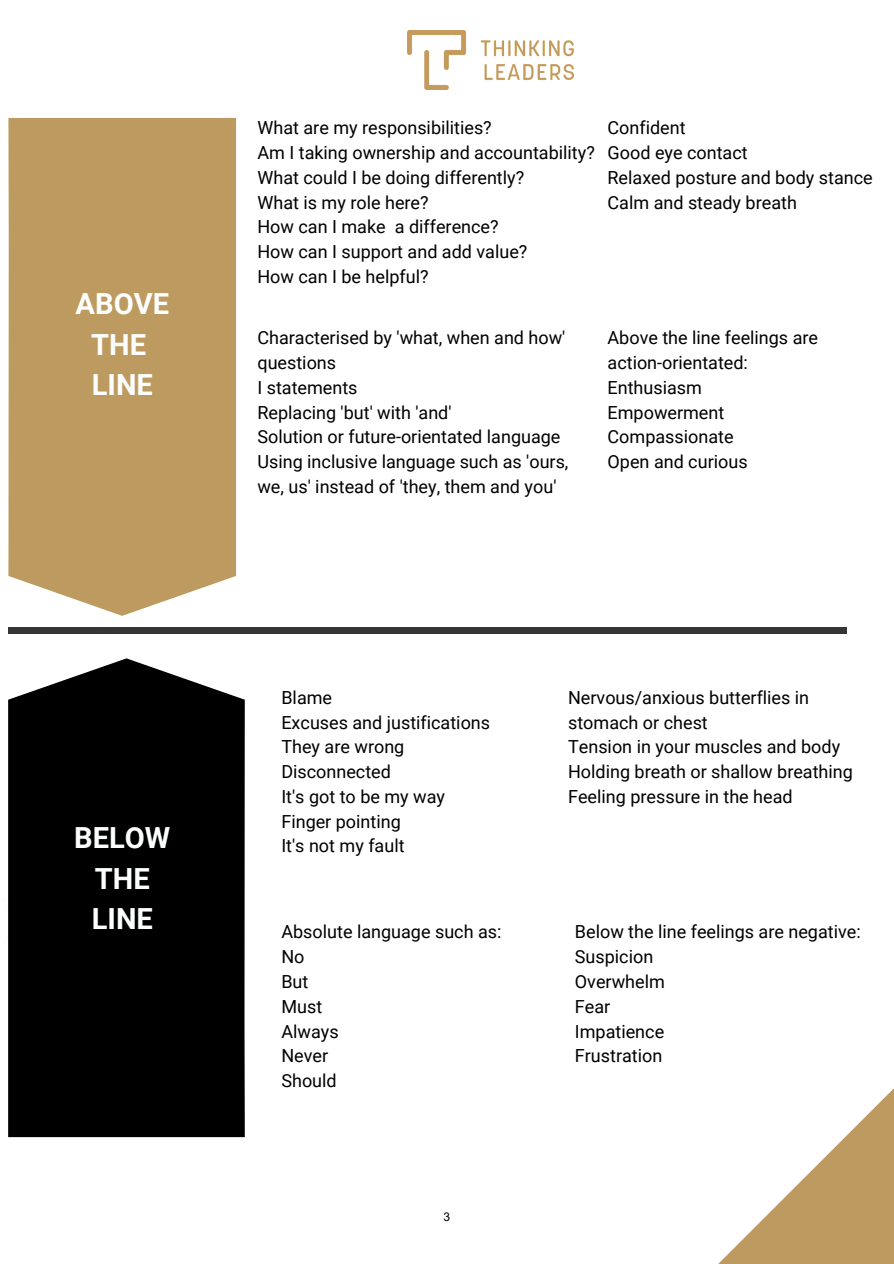
<style>
.page{position:relative;width:894px;height:1264px;background:#fff}
.page>*{position:absolute;margin:0;border:0;box-sizing:border-box;transform-origin:0 0}
.t1{font:700 29.1px/40.2px "Roboto";color:#fcfefe;text-align:center}
.t2{font:18px/24.8px "Roboto";color:#000}
.t3{font:12px "Arial";color:#000}
</style>
<div class="page">
<div style="left:8px;top:658px;width:237px;height:479px;background:#000"></div>
<div style="left:8px;top:118px;width:228px;height:498px;background:#bd9b60"></div>
<div style="left:8px;top:627px;width:837px;height:6px;background:#353535"></div>
<svg style="left:719px;top:1089px;width:174px;height:174px"></svg>
<img style="left:407px;top:30px;width:166px;height:59px">
<p class="t1" style="left:76px;top:284px;width:95px">ABOVE<br>THE</p>
<p class="t1" style="left:92px;top:364px;width:63px">LINE</p>
<p class="t1" style="left:74px;top:818px;width:98px">BELOW</p>
<p class="t1" style="left:95px;top:858px;width:56px">THE</p>
<p class="t1" style="left:92px;top:898px;width:63px">LINE</p>
<p class="t2" style="left:257px;top:116px;width:236px">What are my responsibilities?</p>
<p class="t2" style="left:257px;top:140px;width:339px">Am I taking ownership and accountability?</p>
<p class="t2" style="left:257px;top:165px;width:268px">What could I be doing differently?</p>
<p class="t2" style="left:257px;top:190px;width:173px">What is my role here?</p>
<p class="t2" style="left:257px;top:215px;width:243px">How can I make a difference?</p>
<p class="t2" style="left:257px;top:239px;width:271px">How can I support and add value?</p>
<p class="t2" style="left:257px;top:264px;width:173px">How can I be helpful?</p>
<p class="t2" style="left:607px;top:116px;width:79px">Confident</p>
<p class="t2" style="left:607px;top:140px;width:141px">Good eye contact</p>
<p class="t2" style="left:607px;top:165px;width:266px">Relaxed posture and body stance</p>
<p class="t2" style="left:607px;top:190px;width:191px">Calm and steady breath</p>
<p class="t2" style="left:257px;top:326px;width:309px">Characterised by 'what, when and how' questions</p>
<p class="t2" style="left:257px;top:375px;width:102px">I statements</p>
<p class="t2" style="left:257px;top:400px;width:195px">Replacing 'but' with 'and'</p>
<p class="t2" style="left:257px;top:425px;width:304px">Solution or future-orientated language</p>
<p class="t2" style="left:257px;top:449px;width:312px">Using inclusive language such as 'ours, we, us' instead of 'they, them and you'</p>
<p class="t2" style="left:607px;top:326px;width:212px">Above the line feelings are action-orientated:</p>
<p class="t2" style="left:607px;top:375px;width:96px">Enthusiasm</p>
<p class="t2" style="left:607px;top:400px;width:118px">Empowerment</p>
<p class="t2" style="left:607px;top:425px;width:127px">Compassionate</p>
<p class="t2" style="left:607px;top:449px;width:141px">Open and curious</p>
<p class="t2" style="left:281px;top:685px;width:52px">Blame</p>
<p class="t2" style="left:281px;top:710px;width:210px">Excuses and justifications</p>
<p class="t2" style="left:281px;top:734px;width:124px">They are wrong</p>
<p class="t2" style="left:281px;top:759px;width:111px">Disconnected</p>
<p class="t2" style="left:281px;top:784px;width:165px">It's got to be my way</p>
<p class="t2" style="left:281px;top:809px;width:121px">Finger pointing</p>
<p class="t2" style="left:281px;top:833px;width:125px">It's not my fault</p>
<p class="t2" style="left:281px;top:919px;width:221px">Absolute language such as:</p>
<p class="t2" style="left:281px;top:944px;width:25px">No</p>
<p class="t2" style="left:281px;top:969px;width:29px">But</p>
<p class="t2" style="left:281px;top:994px;width:42px">Must</p>
<p class="t2" style="left:281px;top:1019px;width:59px">Always</p>
<p class="t2" style="left:281px;top:1043px;width:48px">Never</p>
<p class="t2" style="left:281px;top:1068px;width:57px">Should</p>
<p class="t3" style="left:443px;top:1208px;width:8px">3</p>
<p class="t2" style="left:568px;top:685px;width:242px">Nervous/anxious butterflies in stomach or chest</p>
<p class="t2" style="left:568px;top:734px;width:273px">Tension in your muscles and body</p>
<p class="t2" style="left:568px;top:759px;width:286px">Holding breath or shallow breathing</p>
<p class="t2" style="left:568px;top:784px;width:226px">Feeling pressure in the head</p>
<p class="t2" style="left:574px;top:919px;width:287px">Below the line feelings are negative:</p>
<p class="t2" style="left:574px;top:944px;width:80px">Suspicion</p>
<p class="t2" style="left:574px;top:969px;width:91px">Overwhelm</p>
<p class="t2" style="left:574px;top:994px;width:37px">Fear</p>
<p class="t2" style="left:574px;top:1019px;width:91px">Impatience</p>
<p class="t2" style="left:574px;top:1043px;width:89px">Frustration</p>
</div>
